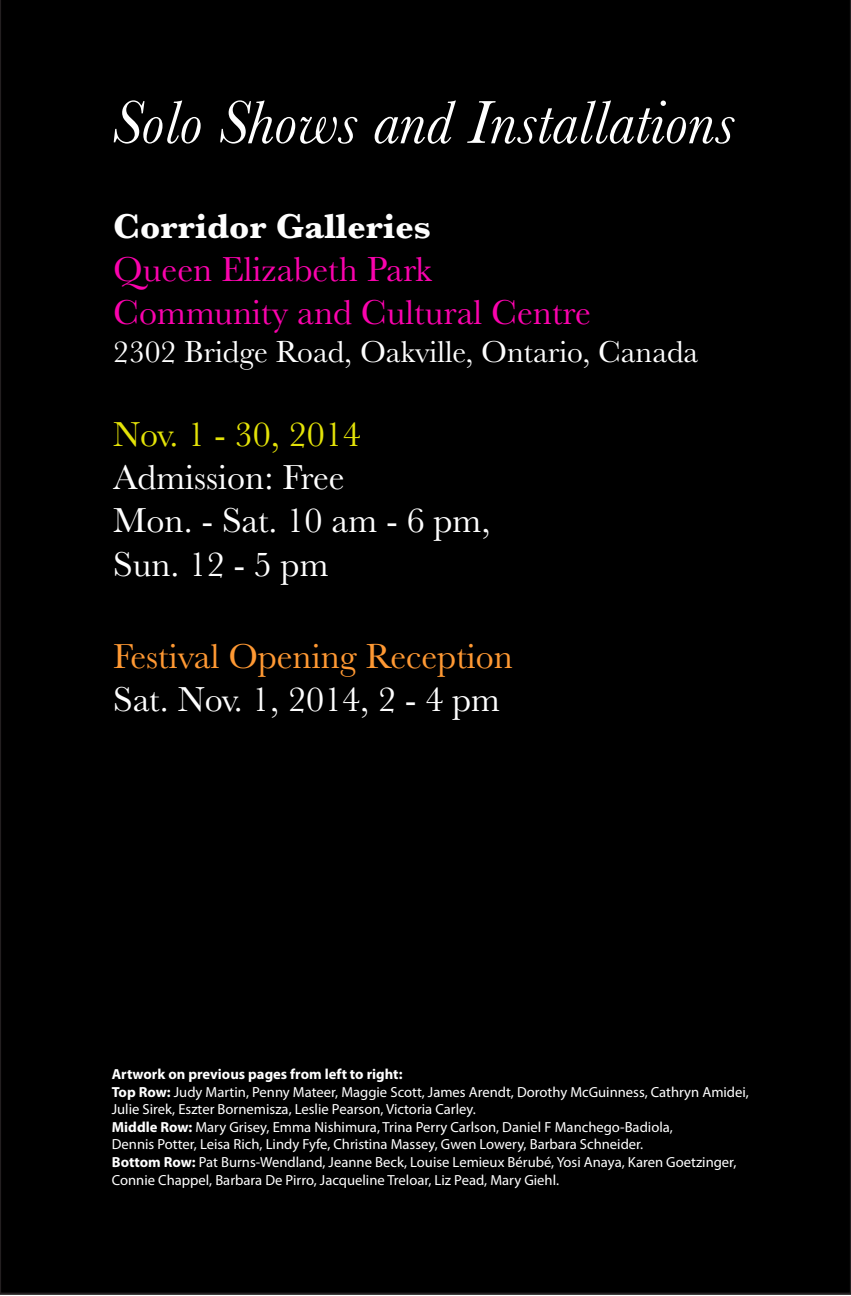
<style>
.page{position:relative;width:851px;height:1296px;background:#fff}
.page>*{position:absolute;margin:0;border:0;box-sizing:border-box;transform-origin:0 0}
.t1{font:italic 63px "Baskerville";color:#fff}
.t2{font:36px/43.2px "Baskerville";color:#fa03ad}
.t3{font:36px/43.2px "Baskerville";color:#fefefe}
.t4{font:36px/43.2px "Baskerville";color:#f93}
.t5{font:31.5px "Baskerville";color:#fefefe}
.t6{font:14.62px/17.6px "Myriad Pro";color:#fff}
.s1{font-weight:700;color:#fefefe}
.s2{color:#e4e308}
.s3{color:#fefefe}
.s4{font-weight:700}
</style>
<div class="page">
<div style="left:0;top:0;width:850px;height:1295px;background:#000"></div>
<p class="t1" style="left:112px;top:81px;width:624px">Solo Shows and Installations</p>
<p class="t2" style="left:113px;top:205px;width:479px"><span class="s1">Corridor Galleries<br></span>Queen Elizabeth Park<br>Community and Cultural Centre</p>
<p class="t5" style="left:113px;top:332px;width:586px">2302 Bridge Road, Oakville, Ontario, Canada</p>
<p class="t3" style="left:113px;top:413px;width:378px"><span class="s2">Nov. 1 - 30, 2014<br></span>Admission: Free<br>Mon. - Sat. 10 am - 6 pm,<br>Sun. 12 - 5 pm</p>
<p class="t4" style="left:113px;top:635px;width:401px">Festival Opening Reception<br><span class="s3">Sat. Nov. 1, 2014, 2 - 4 pm</span></p>
<p class="t6" style="left:112px;top:1065px;width:638px"><span class="s4">Artwork on previous pages from left to right:<br>Top Row:</span> Judy Martin, Penny Mateer, Maggie Scott, James Arendt, Dorothy McGuinness, Cathryn Amidei, Julie Sirek, Eszter Bornemisza, Leslie Pearson, Victoria Carley.<br><span class="s4">Middle Row:</span> Mary Grisey, Emma Nishimura, Trina Perry Carlson, Daniel F Manchego-Badiola,<br>Dennis Potter, Leisa Rich, Lindy Fyfe, Christina Massey, Gwen Lowery, Barbara Schneider.<br><span class="s4">Bottom Row:</span> Pat Burns-Wendland, Jeanne Beck, Louise Lemieux Bérubé, Yosi Anaya, Karen Goetzinger, Connie Chappel, Barbara De Pirro, Jacqueline Treloar, Liz Pead, Mary Giehl.</p>
</div>
